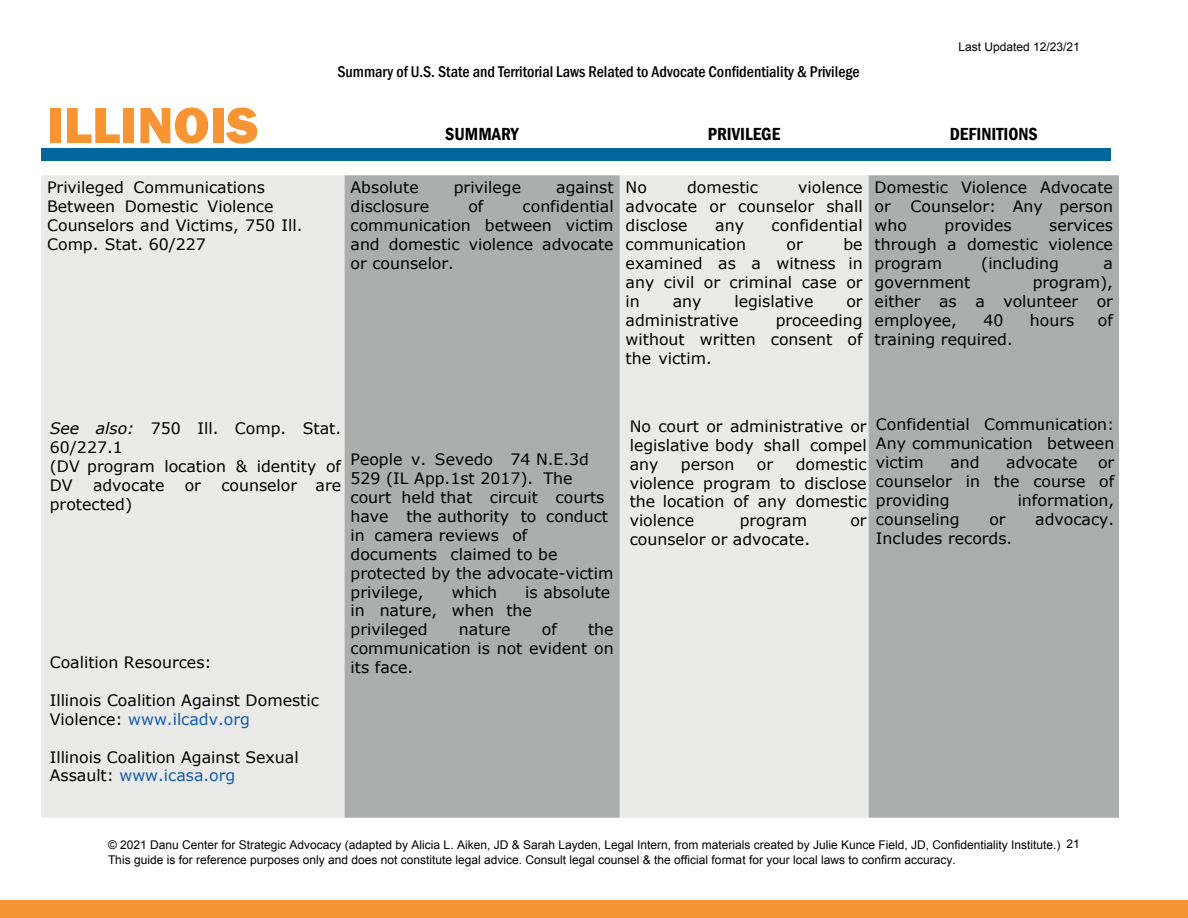
<style>
.page{position:relative;width:1188px;height:918px;background:#fff}
.page>*{position:absolute;margin:0;border:0;box-sizing:border-box;transform-origin:0 0}
.t1{font:800 52.5px "Franklin Gothic";color:#f79433}
.t2{font:600 condensed 18px "Franklin Gothic";color:#000}
.t3{font:500 condensed 16.05px "Franklin Gothic";color:#000}
.t4{font:15.75px/18.9px "Verdana";color:#000;text-align:justify}
.t5{font:12px/14.4px "Arial";color:#000}
.s1{font-style:italic}
.s2{color:#155bab}
</style>
<div class="page">
<div style="left:0;top:900px;width:1188px;height:18px;background:#f79433"></div>
<div style="left:41px;top:175px;width:304px;height:643px;background:#eaeae9"></div>
<svg style="left:345px;top:175px;width:774px;height:643px;fill:#acaeae"></svg>
<div style="left:41px;top:148px;width:1069px;height:13px;background:#01669b"></div>
<h1 class="t1" style="left:47px;top:91px;width:213px">ILLINOIS</h1>
<p class="t4" style="left:47px;top:178px;width:257px;text-align:left">Privileged Communications<br>Between Domestic Violence<br>Counselors and Victims, 750 Ill.<br>Comp. Stat. 60/227</p>
<p class="t3" style="left:337px;top:61px;width:524px">Summary of U.S. State and Territorial Laws Related to Advocate Confidentiality &amp; Privilege</p>
<p class="t5" style="left:959px;top:40px;width:123px">Last Updated 12/23/21</p>
<p class="t2" style="left:445px;top:122px;width:75px">SUMMARY</p>
<p class="t2" style="left:708px;top:122px;width:74px">PRIVILEGE</p>
<p class="t2" style="left:950px;top:122px;width:89px">DEFINITIONS</p>
<p class="t4" style="left:351px;top:178px;width:70px">Absolute</p>
<p class="t4" style="left:454px;top:178px;width:69px">privilege</p>
<p class="t4" style="left:556px;top:178px;width:59px">against</p>
<p class="t4" style="left:351px;top:197px;width:80px">disclosure</p>
<p class="t4" style="left:468px;top:197px;width:17px">of</p>
<p class="t4" style="left:351px;top:197px;width:265px;text-indent:172px">confidential communication between victim and domestic violence advocate or counselor.</p>
<p class="t4" style="left:626px;top:178px;width:239px;text-indent:173px">violence advocate or counselor shall disclose</p>
<p class="t4" style="left:626px;top:178px;width:23px">No</p>
<p class="t4" style="left:687px;top:178px;width:73px">domestic</p>
<p class="t4" style="left:715px;top:216px;width:30px">any</p>
<p class="t4" style="left:772px;top:216px;width:93px">confidential</p>
<p class="t4" style="left:626px;top:235px;width:122px">communication</p>
<p class="t4" style="left:787px;top:235px;width:18px">or</p>
<p class="t4" style="left:626px;top:235px;width:239px;text-indent:218px">be examined as a witness in any civil or criminal case or in</p>
<p class="t4" style="left:673px;top:292px;width:30px">any</p>
<p class="t4" style="left:734px;top:292px;width:81px">legislative</p>
<p class="t4" style="left:846px;top:292px;width:18px">or</p>
<p class="t4" style="left:626px;top:311px;width:115px">administrative</p>
<p class="t4" style="left:626px;top:311px;width:239px;text-indent:150px">proceeding without written consent of the victim.</p>
<p class="t4" style="left:875px;top:178px;width:240px">Domestic Violence Advocate or Counselor: Any person who</p>
<p class="t4" style="left:945px;top:216px;width:69px">provides</p>
<p class="t4" style="left:875px;top:216px;width:240px;text-indent:175px">services through a domestic violence program</p>
<p class="t4" style="left:981px;top:254px;width:79px">(including</p>
<p class="t4" style="left:1104px;top:254px;width:11px">a</p>
<p class="t4" style="left:875px;top:273px;width:240px;text-indent:158px">program), either as a volunteer or employee,</p>
<p class="t4" style="left:875px;top:273px;width:97px">government</p>
<p class="t4" style="left:983px;top:311px;width:22px">40</p>
<p class="t4" style="left:1030px;top:311px;width:46px">hours</p>
<p class="t4" style="left:1098px;top:311px;width:17px">of</p>
<p class="t4" style="left:875px;top:330px;width:140px">training required.</p>
<p class="t4" style="left:50px;top:419px;width:293px;text-align:left"><span class="s1">See also:</span> 750 Ill. Comp. Stat.<br>60/227.1<br>(DV program location &amp; identity of<br>DV</p>
<p class="t4" style="left:93px;top:476px;width:73px">advocate</p>
<p class="t4" style="left:185px;top:476px;width:18px">or</p>
<p class="t4" style="left:221px;top:476px;width:121px">counselor are</p>
<p class="t4" style="left:50px;top:495px;width:84px">protected)</p>
<p class="t4" style="left:50px;top:653px;width:163px">Coalition Resources:</p>
<p class="t4" style="left:50px;top:691px;width:271px">Illinois Coalition Against Domestic<br>Violence: <span class="s2">www.ilcadv.org</span></p>
<p class="t4" style="left:50px;top:748px;width:250px">Illinois Coalition Against Sexual<br>Assault: <span class="s2">www.icasa.org</span></p>
<p class="t4" style="left:351px;top:450px;width:264px;text-align:left">People v. Sevedo 74 N.E.3d<br>529 (IL App.1st 2017). The court held that circuit courts have the authority to conduct in camera reviews of documents claimed to be protected by the advocate-victim privilege,</p>
<p class="t4" style="left:351px;top:583px;width:261px;text-align:left;text-indent:175px">is absolute in nature, when the privileged</p>
<p class="t4" style="left:452px;top:583px;width:47px">which</p>
<p class="t4" style="left:459px;top:620px;width:53px">nature</p>
<p class="t4" style="left:542px;top:620px;width:17px">of</p>
<p class="t4" style="left:351px;top:620px;width:265px;text-indent:238px">the communication is not evident on its face.</p>
<p class="t4" style="left:630px;top:417px;width:238px">No court or administrative or legislative body shall compel any</p>
<p class="t4" style="left:630px;top:455px;width:238px;text-indent:166px">domestic violence program to disclose the location of any domestic violence</p>
<p class="t4" style="left:681px;top:455px;width:55px">person</p>
<p class="t4" style="left:757px;top:455px;width:18px">or</p>
<p class="t4" style="left:740px;top:511px;width:69px">program</p>
<p class="t4" style="left:850px;top:511px;width:18px">or</p>
<p class="t4" style="left:630px;top:530px;width:182px">counselor or advocate.</p>
<p class="t4" style="left:876px;top:416px;width:240px">Confidential Communication:<br>Any communication between victim</p>
<p class="t4" style="left:950px;top:453px;width:31px">and</p>
<p class="t4" style="left:1006px;top:453px;width:73px">advocate</p>
<p class="t4" style="left:876px;top:453px;width:240px;text-indent:222px">or counselor in the course of providing</p>
<p class="t4" style="left:1018px;top:491px;width:98px">information,</p>
<p class="t4" style="left:876px;top:510px;width:85px">counseling</p>
<p class="t4" style="left:989px;top:510px;width:18px">or</p>
<p class="t4" style="left:1035px;top:510px;width:81px">advocacy.</p>
<p class="t4" style="left:876px;top:529px;width:138px">Includes records.</p>
<p class="t5" style="left:108px;top:838px;width:954px">© 2021 Danu Center for Strategic Advocacy (adapted by Alicia L. Aiken, JD &amp; Sarah Layden, Legal Intern, from materials created by Julie Kunce Field, JD, Confidentiality Institute.)<br>This guide is for reference purposes only and does not constitute legal advice. Consult legal counsel &amp; the official format for your local laws to confirm accuracy.</p>
<p class="t5" style="left:1067px;top:836px;width:15px">21</p>
</div>
